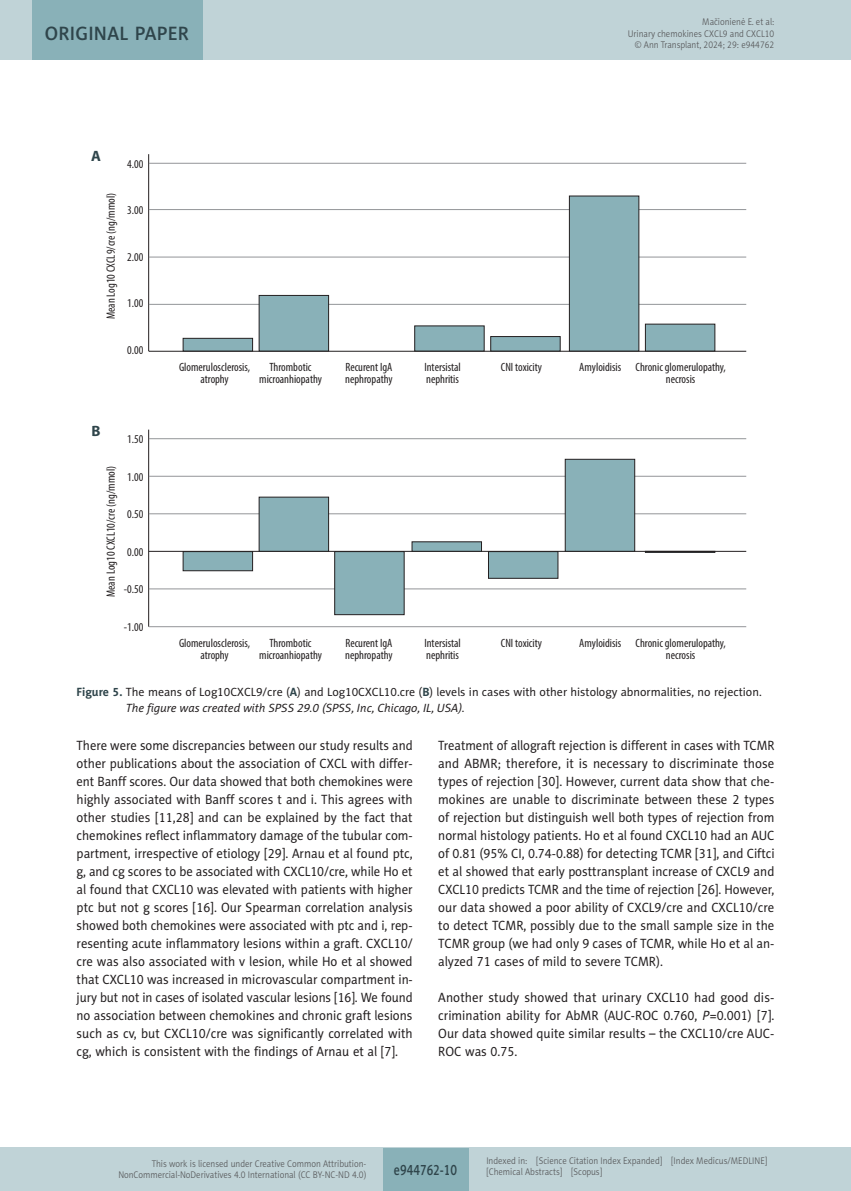
<style>
.page{position:relative;width:851px;height:1191px;background:#fff}
.page>*{position:absolute;margin:0;border:0;box-sizing:border-box;transform-origin:0 0}
.t1{font:19.5px "Naomi Sans EFN Medium";letter-spacing:.015em;color:#2f454b}
.t2{font:15px "Naomi Sans EFN Medium";color:#2f454b;scale:.8 1}
.t3{font:700 15px "Myriad Pro";color:#2f454b}
.AT_Body{font:13.5px/18px "Naomi Sans EFN";color:#231f20;text-align:justify;scale:.94 1}
.AT_Body-2{font:13.5px/18px "Naomi Sans EFN";color:#231f20;text-align:justify;scale:.96 1}
.t4{font:condensed 12px/12px "Myriad Pro";color:#231f20}
.AT_Rycina_tytul{font:12px/15.8px "Naomi Sans EFN";color:#231f20}
.t5{font:9.75px/11.2px "Naomi Sans EFN Light";color:#57585a;text-align:right;scale:.9 1}
.s1{font-weight:700;color:#2f454b}
.s2{font-style:italic}
</style>
<div class="page">
<hr style="left:148px;top:154px;width:1px;height:197px;background:#231f20">
<hr style="left:149px;top:351px;width:597px;height:1px;background:#231f20">
<hr style="left:149px;top:304px;width:597px;height:1px;background:#939598">
<hr style="left:149px;top:257px;width:597px;height:1px;background:#939598">
<hr style="left:149px;top:209px;width:597px;height:1px;background:#939598">
<hr style="left:149px;top:163px;width:597px;height:1px;background:#939598">
<div style="left:183px;top:338px;width:70px;height:13px;background:#89b1b8;border:1px solid #231f20"></div>
<div style="left:259px;top:295px;width:70px;height:56px;background:#89b1b8;border:1px solid #231f20"></div>
<div style="left:414px;top:325px;width:70px;height:26px;background:#89b1b8"></div>
<div style="left:490px;top:336px;width:70px;height:15px;background:#89b1b8;border:1px solid #231f20"></div>
<div style="left:569px;top:196px;width:70px;height:155px;background:#89b1b8;border:1px solid #231f20"></div>
<div style="left:645px;top:324px;width:70px;height:27px;background:#89b1b8;border:1px solid #231f20"></div>
<hr style="left:148px;top:429px;width:1px;height:197px;background:#231f20">
<hr style="left:149px;top:626px;width:597px;height:1px;background:#939598">
<hr style="left:149px;top:588px;width:597px;height:1px;background:#939598">
<hr style="left:149px;top:513px;width:597px;height:1px;background:#939598">
<hr style="left:149px;top:551px;width:597px;height:1px;background:#231f20">
<hr style="left:149px;top:476px;width:597px;height:1px;background:#939598">
<hr style="left:149px;top:438px;width:597px;height:1px;background:#939598">
<div style="left:183px;top:551px;width:70px;height:20px;background:#89b1b8;border:1px solid #231f20"></div>
<div style="left:334px;top:551px;width:70px;height:64px;background:#89b1b8;border:1px solid #231f20"></div>
<div style="left:488px;top:551px;width:70px;height:27px;background:#89b1b8;border:1px solid #231f20"></div>
<div style="left:259px;top:497px;width:70px;height:54px;background:#89b1b8;border:1px solid #231f20"></div>
<div style="left:411px;top:541px;width:71px;height:10px;background:#89b1b8"></div>
<div style="left:564px;top:459px;width:71px;height:92px;background:#89b1b8;border:1px solid #231f20"></div>
<div style="left:645px;top:551px;width:70px;height:2px;border:1px solid #231f20"></div>
<div style="left:0;top:1148px;width:850px;height:43px;background:#c0d3d7"></div>
<div style="left:383px;top:1147px;width:85px;height:43px;background:#89b1b8"></div>
<div style="left:0;top:0;width:850px;height:60px;background:#c0d3d7"></div>
<hr style="left:850px;top:0;width:1px;height:60px;background:#c0d3d7">
<div style="left:32px;top:0;width:170px;height:60px;background:#89b1b8"></div>
<h1 class="t1" style="left:45px;top:22px;width:146px">ORIGINAL PAPER</h1>
<p class="t3" style="left:91px;top:147px;width:11px">A</p>
<p class="t4" style="left:105px;top:319px;width:128px;rotate:-90deg">Mean Log10 CXCL9/cre (ng/mmol)</p>
<p class="t4" style="left:127px;top:158px;width:18px">4.00</p>
<p class="t4" style="left:127px;top:204px;width:18px">3.00</p>
<p class="t4" style="left:127px;top:251px;width:18px">2.00</p>
<p class="t4" style="left:127px;top:297px;width:18px">1.00</p>
<p class="t4" style="left:127px;top:344px;width:18px">0.00</p>
<p class="t5" style="left:627px;top:16px;width:164px">Mačionienė E. et al:<br>Urinary chemokines CXCL9 and CXCL10 © Ann Transplant, 2024; 29: e944762</p>
<p class="t3" style="left:91px;top:421px;width:11px">B</p>
<p class="t4" style="left:127px;top:433px;width:18px">1.50</p>
<p class="t4" style="left:127px;top:470px;width:18px">1.00</p>
<p class="t4" style="left:127px;top:508px;width:18px">0.50</p>
<p class="t4" style="left:127px;top:545px;width:18px">0.00</p>
<p class="t4" style="left:124px;top:583px;width:21px">-0.50</p>
<p class="t4" style="left:124px;top:620px;width:21px">-1.00</p>
<p class="t4" style="left:105px;top:597px;width:133px;rotate:-90deg">Mean Log10 CXCL10/cre (ng/mmol)</p>
<p class="t4" style="left:179px;top:361px;width:73px;text-align:center">Glomerulosclerosis, atrophy</p>
<p class="t4" style="left:259px;top:361px;width:64px;text-align:center">Thrombotic microanhiopathy</p>
<p class="t4" style="left:345px;top:361px;width:49px">Recurent IgA nephropathy</p>
<p class="t4" style="left:424px;top:361px;width:38px">Intersistal nephritis</p>
<p class="t4" style="left:501px;top:361px;width:43px">CNI toxicity</p>
<p class="t4" style="left:666px;top:361px;width:61px;text-indent:-87px">Amyloidisis Chronic glomerulopathy, necrosis</p>
<p class="t4" style="left:179px;top:637px;width:73px;text-align:center">Glomerulosclerosis, atrophy</p>
<p class="t4" style="left:259px;top:637px;width:64px;text-align:center">Thrombotic microanhiopathy</p>
<p class="t4" style="left:345px;top:637px;width:49px">Recurent IgA nephropathy</p>
<p class="t4" style="left:424px;top:637px;width:38px">Intersistal nephritis</p>
<p class="t4" style="left:501px;top:637px;width:43px">CNI toxicity</p>
<p class="t4" style="left:666px;top:637px;width:61px;text-indent:-87px">Amyloidisis Chronic glomerulopathy, necrosis</p>
<p class="AT_Rycina_tytul" style="left:126px;top:684px;width:637px;text-indent:-49px"><span class="s1">Figure 5.</span> The means of Log10CXCL9/cre (<span class="s1">A</span>) and Log10CXCL10.cre (<span class="s1">B</span>) levels in cases with other histology abnormalities, no rejection.<br><span class="s2">The figure was created with SPSS 29.0 (SPSS, Inc, Chicago, IL, USA).</span></p>
<p class="AT_Body" style="left:77px;top:736px;width:359px">There were some discrepancies between our study results and other publications about the association of CXCL with differ&shy;ent Banff scores. Our data showed that both chemokines were highly associated with Banff scores t and i. This agrees with other studies [11,28] and can be explained by the fact that chemokines reflect inflammatory damage of the tubular com&shy;partment, irrespective of etiology [29]. Arnau et al found ptc, g, and cg scores to be associated with CXCL10/cre, while Ho et al found that CXCL10 was elevated with patients with higher ptc but not g scores [16]. Our Spearman correlation analysis showed both chemokines were associated with ptc and i, rep&shy;resenting acute inflammatory lesions within a graft. CXCL10/ cre was also associated with v lesion, while Ho et al showed that CXCL10 was increased in microvascular compartment in&shy;jury but not in cases of isolated vascular lesions [16]. We found no association between chemokines and chronic graft lesions such as cv, but CXCL10/cre was significantly correlated with cg, which is consistent with the findings of Arnau et al [7].</p>
<p class="AT_Body" style="left:438px;top:736px;width:359px">Treatment of allograft rejection is different in cases with TCMR and ABMR; therefore, it is necessary to discriminate those types of rejection [30]. However, current data show that che&shy;mokines are unable to discriminate between these 2 types of rejection but distinguish well both types of rejection from normal histology patients. Ho et al found CXCL10 had an AUC of 0.81 (95% CI, 0.74-0.88) for detecting TCMR [31], and Ciftci et al showed that early posttransplant increase of CXCL9 and CXCL10 predicts TCMR and the time of rejection [26]. However, our data showed a poor ability of CXCL9/cre and CXCL10/cre to detect TCMR, possibly due to the small sample size in the TCMR group (we had only 9 cases of TCMR, while Ho et al an&shy;alyzed 71 cases of mild to severe TCMR).</p>
<p class="AT_Body-2" style="left:438px;top:988px;width:351px">Another study showed that urinary CXCL10 had good dis&shy;crimination ability for AbMR (AUC-ROC 0.760, <span class="s2">P</span>=0.001) [7].<br>Our data showed quite similar results – the CXCL10/cre AUC-ROC was 0.75.</p>
<p class="t5" style="left:118px;top:1158px;width:277px">This work is licensed under Creative Common Attribution-<br>NonCommercial-NoDerivatives 4.0 International (CC BY-NC-ND 4.0)</p>
<p class="t2" style="left:394px;top:1160px;width:81px">e944762-10</p>
<p class="t5" style="left:486px;top:1155px;width:313px;text-align:left">Indexed in: [Science Citation Index Expanded] [Index Medicus/MEDLINE] [Chemical Abstracts] [Scopus]</p>
</div>
